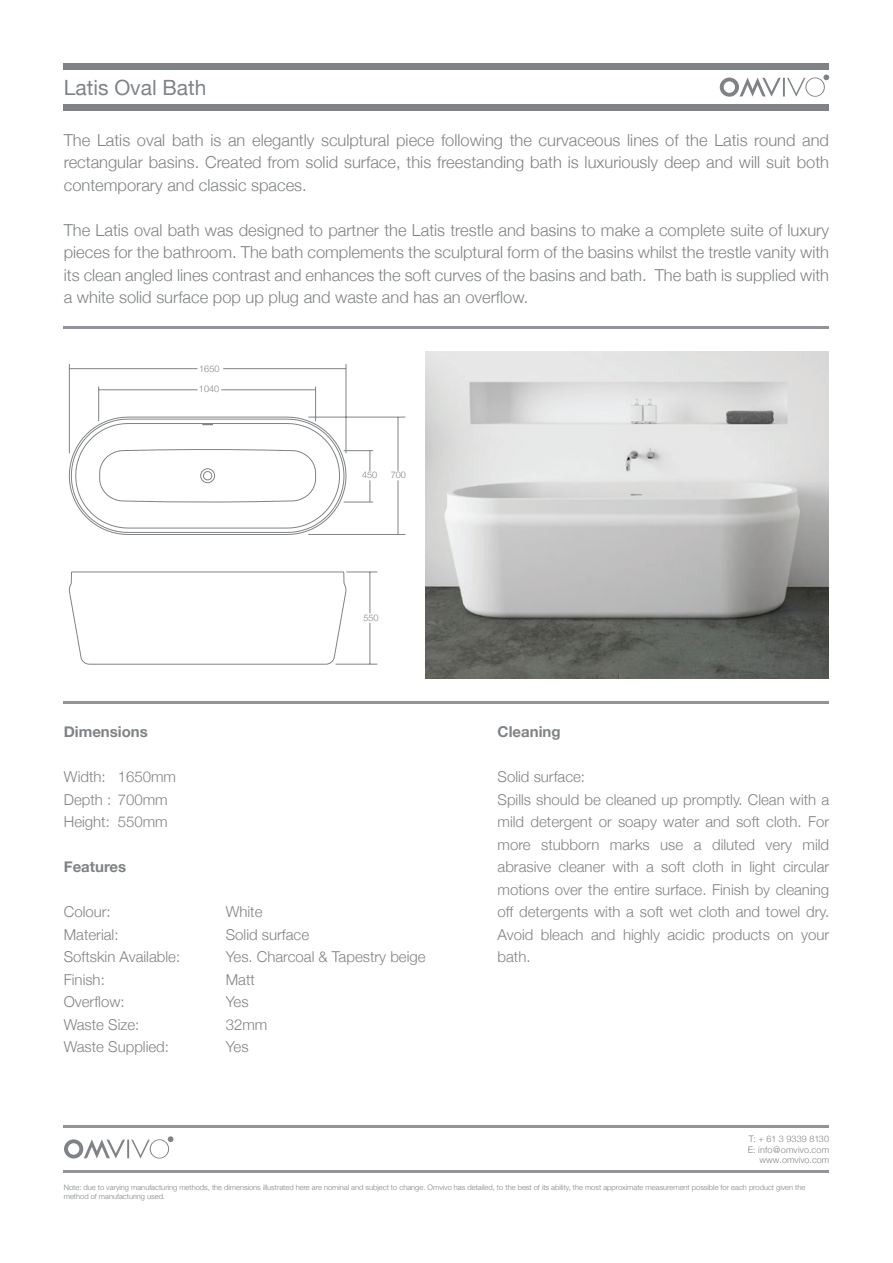
<style>
.page{position:relative;width:893px;height:1263px;background:#fff}
.page>*{position:absolute;margin:0;border:0;box-sizing:border-box;transform-origin:0 0}
.t1{font:21px "Helvetica Neue";color:#808385}
.t2{font:300 16.5px/22.5px "Helvetica Neue";color:#808385;text-align:justify}
.t3{font:300 15px/22.5px "Helvetica Neue";color:#808385}
.t4{font:700 15px "Helvetica Neue";color:#808385}
.t5{font:300 9.15px/20.1px "Helvetica Neue";color:#808385}
.t6{font:300 9px/10.8px "Helvetica Neue";letter-spacing:.01em;color:#808385;text-align:right}
.t7{font:300 7.5px/9px "Helvetica Neue";color:#808385}
</style>
<div class="page">
<div style="left:64px;top:104px;width:765px;height:7px;background:#808385"></div>
<div style="left:64px;top:64px;width:765px;height:6px;background:#808385"></div>
<svg style="left:720px;top:74px;width:109px;height:23px"></svg>
<hr style="left:64px;top:326px;width:765px;height:2px;background:#929497">
<hr style="left:64px;top:701px;width:765px;height:3px;background:#929497">
<img style="left:425px;top:352px;width:403px;height:326px">
<hr style="left:64px;top:1171px;width:765px;height:2px;background:#929497">
<hr style="left:64px;top:1125px;width:765px;height:2px;background:#929497">
<svg style="left:64px;top:1136px;width:109px;height:22px"></svg>
<hr style="left:223px;top:368px;width:123px;height:1px;background:#808385">
<hr style="left:69px;top:368px;width:128px;height:1px;background:#808385">
<hr style="left:346px;top:364px;width:1px;height:89px;background:#808385">
<hr style="left:315px;top:386px;width:1px;height:35px;background:#808385">
<hr style="left:98px;top:386px;width:1px;height:35px;background:#808385">
<hr style="left:69px;top:364px;width:1px;height:89px;background:#808385">
<hr style="left:221px;top:389px;width:95px;height:1px;background:#808385">
<hr style="left:99px;top:389px;width:98px;height:1px;background:#808385">
<hr style="left:398px;top:417px;width:1px;height:54px;background:#808385">
<hr style="left:398px;top:480px;width:1px;height:54px;background:#808385">
<hr style="left:308px;top:417px;width:97px;height:1px;background:#808385">
<hr style="left:308px;top:534px;width:97px;height:1px;background:#808385">
<hr style="left:370px;top:572px;width:1px;height:41px;background:#808385">
<hr style="left:370px;top:623px;width:1px;height:41px;background:#808385">
<hr style="left:346px;top:572px;width:31px;height:1px;background:#808385">
<hr style="left:336px;top:664px;width:41px;height:1px;background:#808385">
<svg style="left:69px;top:417px;width:277px;height:248px"></svg>
<svg style="left:344px;top:480px;width:29px;height:23px"></svg>
<svg style="left:344px;top:450px;width:29px;height:21px"></svg>
<p class="t1" style="left:64px;top:75px;width:144px">Latis Oval Bath</p>
<p class="t2" style="left:64px;top:128px;width:767px">The Latis oval bath is an elegantly sculptural piece following the curvaceous lines of the Latis round and rectangular basins. Created from solid surface, this freestanding bath is luxuriously deep and will suit both contemporary and classic spaces.</p>
<p class="t2" style="left:64px;top:218px;width:767px">The Latis oval bath was designed to partner the Latis trestle and basins to make a complete suite of luxury pieces for the bathroom. The bath complements the sculptural form of the basins whilst the trestle vanity with its clean angled lines contrast and enhances the soft curves of the basins and bath. The bath is supplied with a white solid surface pop up plug and waste and has an overflow.</p>
<p class="t5" style="left:199px;top:358px;width:22px">1650<br>1040</p>
<p class="t5" style="left:362px;top:464px;width:17px">450</p>
<p class="t5" style="left:391px;top:464px;width:17px">700</p>
<p class="t5" style="left:363px;top:607px;width:17px">550</p>
<p class="t4" style="left:64px;top:723px;width:86px">Dimensions</p>
<p class="t3" style="left:64px;top:765px;width:114px">Width: 1650mm<br>Depth : 700mm<br>Height: 550mm</p>
<p class="t4" style="left:64px;top:858px;width:64px">Features</p>
<p class="t3" style="left:64px;top:900px;width:48px">Colour:</p>
<p class="t3" style="left:226px;top:900px;width:38px">White</p>
<p class="t3" style="left:64px;top:923px;width:56px">Material:</p>
<p class="t3" style="left:226px;top:923px;width:85px">Solid surface</p>
<p class="t3" style="left:64px;top:945px;width:118px">Softskin Available:</p>
<p class="t3" style="left:226px;top:945px;width:201px">Yes. Charcoal &amp; Tapestry beige</p>
<p class="t3" style="left:64px;top:968px;width:43px">Finish:</p>
<p class="t3" style="left:226px;top:968px;width:31px">Matt</p>
<p class="t3" style="left:64px;top:990px;width:62px">Overflow:</p>
<p class="t3" style="left:226px;top:990px;width:24px">Yes</p>
<p class="t3" style="left:64px;top:1013px;width:77px">Waste Size:</p>
<p class="t3" style="left:226px;top:1013px;width:43px">32mm</p>
<p class="t3" style="left:64px;top:1035px;width:107px">Waste Supplied:</p>
<p class="t3" style="left:226px;top:1035px;width:24px">Yes</p>
<p class="t4" style="left:498px;top:723px;width:65px">Cleaning</p>
<p class="t3" style="left:498px;top:765px;width:333px">Solid surface:<br>Spills should be cleaned up promptly. Clean with a mild detergent or soapy water and soft cloth. For more stubborn marks use a diluted very mild abrasive cleaner with a soft cloth in light circular motions over the entire surface. Finish by cleaning off detergents with a soft wet cloth and towel dry.<br>Avoid bleach and highly acidic products on your bath.</p>
<p class="t6" style="left:748px;top:1133px;width:83px">T: + 61 3 9339 8130<br>E: info@omvivo.com www.omvivo.com</p>
<p class="t7" style="left:64px;top:1183px;width:743px">Note: due to varying manufacturing methods, the dimensions illustrated here are nominal and subject to change. Omvivo has detailed, to the best of its ability, the most approximate measurement possible for each product given the method of manufacturing used.</p>
</div>
